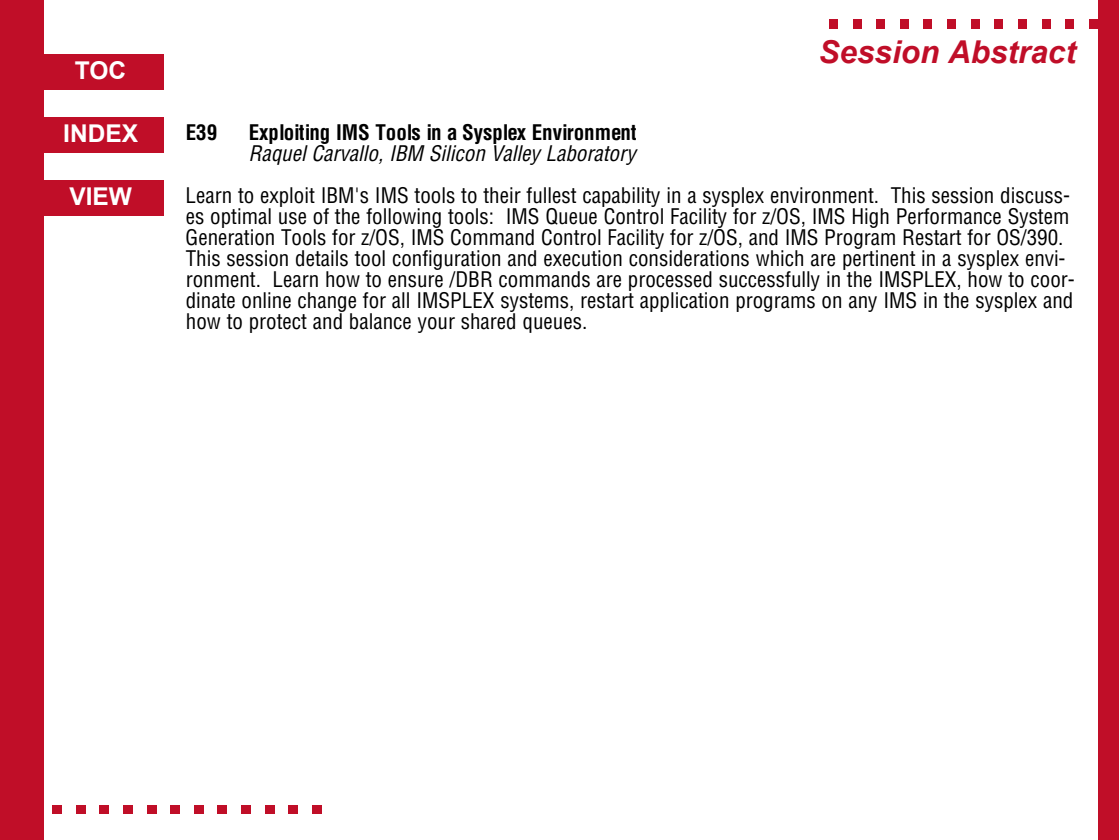
<style>
.page{position:relative;width:1120px;height:840px;background:#fff}
.page>*{position:absolute;margin:0;border:0;box-sizing:border-box;transform-origin:0 0}
.t1{font:italic 700 31.5px "Arial";color:#c00e28}
.t2{font:700 24.5px "Arial";color:#fff}
.t3{font:condensed 21px/21px "Helvetica";color:#000}
.t4{font:700 condensed 21px "Helvetica";color:#000}
.t5{font:italic condensed 21px "Helvetica";color:#000}
</style>
<div class="page">
<div style="left:0;top:0;width:44px;height:839px;background:#c00e28"></div>
<div style="left:1098px;top:0;width:21px;height:839px;background:#c00e28"></div>
<div style="left:52px;top:805px;width:10px;height:9px;background:#c00e28"></div>
<div style="left:76px;top:805px;width:9px;height:9px;background:#c00e28"></div>
<div style="left:100px;top:805px;width:9px;height:9px;background:#c00e28"></div>
<div style="left:123px;top:805px;width:10px;height:9px;background:#c00e28"></div>
<div style="left:147px;top:805px;width:9px;height:9px;background:#c00e28"></div>
<div style="left:171px;top:805px;width:9px;height:9px;background:#c00e28"></div>
<div style="left:194px;top:805px;width:9px;height:9px;background:#c00e28"></div>
<div style="left:218px;top:805px;width:9px;height:9px;background:#c00e28"></div>
<div style="left:242px;top:805px;width:9px;height:9px;background:#c00e28"></div>
<div style="left:265px;top:805px;width:9px;height:9px;background:#c00e28"></div>
<div style="left:289px;top:805px;width:9px;height:9px;background:#c00e28"></div>
<div style="left:312px;top:805px;width:10px;height:9px;background:#c00e28"></div>
<div style="left:829px;top:20px;width:9px;height:9px;background:#c00e28"></div>
<div style="left:853px;top:20px;width:8px;height:9px;background:#c00e28"></div>
<div style="left:876px;top:20px;width:9px;height:9px;background:#c00e28"></div>
<div style="left:900px;top:20px;width:9px;height:9px;background:#c00e28"></div>
<div style="left:924px;top:20px;width:8px;height:9px;background:#c00e28"></div>
<div style="left:947px;top:20px;width:9px;height:9px;background:#c00e28"></div>
<div style="left:971px;top:20px;width:9px;height:9px;background:#c00e28"></div>
<div style="left:994px;top:20px;width:9px;height:9px;background:#c00e28"></div>
<div style="left:1018px;top:20px;width:9px;height:9px;background:#c00e28"></div>
<div style="left:1042px;top:20px;width:8px;height:9px;background:#c00e28"></div>
<div style="left:1065px;top:20px;width:9px;height:9px;background:#c00e28"></div>
<div style="left:1089px;top:20px;width:9px;height:9px;background:#c00e28"></div>
<div style="left:38px;top:55px;width:125px;height:35px;background:#c00e28"></div>
<div style="left:38px;top:118px;width:125px;height:35px;background:#c00e28"></div>
<div style="left:38px;top:181px;width:125px;height:35px;background:#c00e28"></div>
<p class="t2" style="left:75px;top:56px;width:53px">TOC</p>
<p class="t2" style="left:63px;top:119px;width:76px">INDEX</p>
<p class="t2" style="left:69px;top:182px;width:64px">VIEW</p>
<h1 class="t1" style="left:819px;top:34px;width:259px">Session Abstract</h1>
<p class="t4" style="left:186px;top:124px;width:33px">E39</p>
<p class="t4" style="left:249px;top:124px;width:389px">Exploiting IMS Tools in a Sysplex Environment</p>
<p class="t5" style="left:249px;top:145px;width:389px">Raquel Carvallo, IBM Silicon Valley Laboratory</p>
<p class="t3" style="left:186px;top:186px;width:891px">Learn to exploit IBM's IMS tools to their fullest capability in a sysplex environment. This session discuss&shy;es optimal use of the following tools: IMS Queue Control Facility for z/OS, IMS High Performance System Generation Tools for z/OS, IMS Command Control Facility for z/OS, and IMS Program Restart for OS/390.<br>This session details tool configuration and execution considerations which are pertinent in a sysplex envi&shy;ronment. Learn how to ensure /DBR commands are processed successfully in the IMSPLEX, how to coor&shy;dinate online change for all IMSPLEX systems, restart application programs on any IMS in the sysplex and how to protect and balance your shared queues.</p>
</div>
